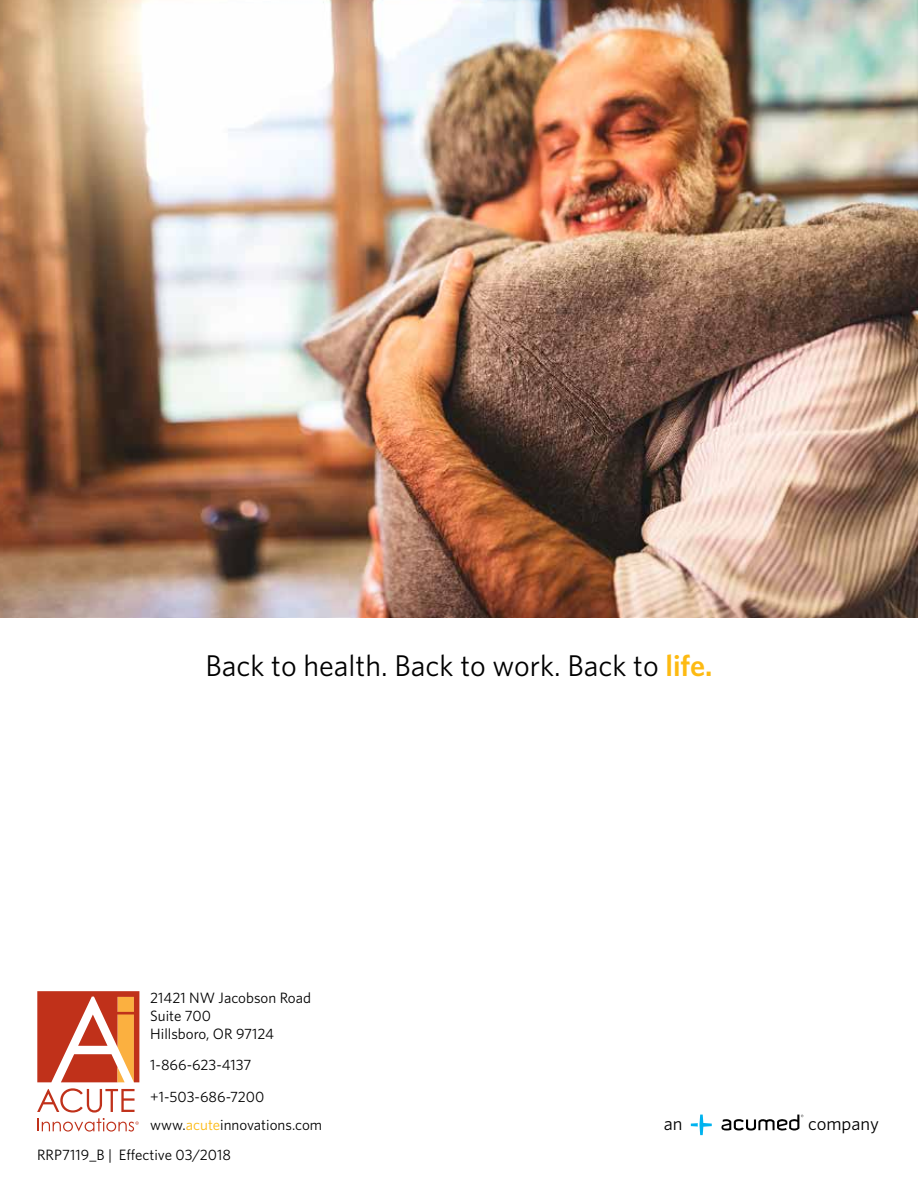
<style>
.page{position:relative;width:918px;height:1188px;background:#fff}
.page>*{position:absolute;margin:0;border:0;box-sizing:border-box;transform-origin:0 0}
.t1{font:30px "Whitney";color:#000}
.t2{font:18.6px "Whitney";color:#000}
.t3{font:15px/18px "Whitney";color:#000}
.s1{font-weight:600;color:#fdba12}
.s2{color:#fdba12}
</style>
<div class="page">
<svg style="left:37px;top:991px;width:102px;height:91px"></svg>
<svg style="left:37px;top:1088px;width:102px;height:44px"></svg>
<svg style="left:691px;top:1115px;width:21px;height:20px"></svg>
<svg style="left:721px;top:1115px;width:82px;height:16px"></svg>
<img style="left:0;top:0;width:918px;height:617px">
<h1 class="t1" style="left:205px;top:648px;width:509px">Back to health. Back to work. Back to <span class="s1">life.</span></h1>
<p class="t3" style="left:150px;top:988px;width:162px">21421 NW Jacobson Road<br>Suite 700<br>Hillsboro, OR 97124</p>
<p class="t3" style="left:150px;top:1049px;width:116px;line-height:31.5px">1-866-623-4137 +1-503-686-7200</p>
<p class="t3" style="left:37px;top:1110px;width:286px;line-height:29.1px;text-indent:113px">www.<span class="s2">acute</span>innovations.com<br>RRP7119_B | Effective 03/2018</p>
<p class="t2" style="left:664px;top:1113px;width:20px">an</p>
<p class="t2" style="left:808px;top:1112px;width:72px">company</p>
</div>
